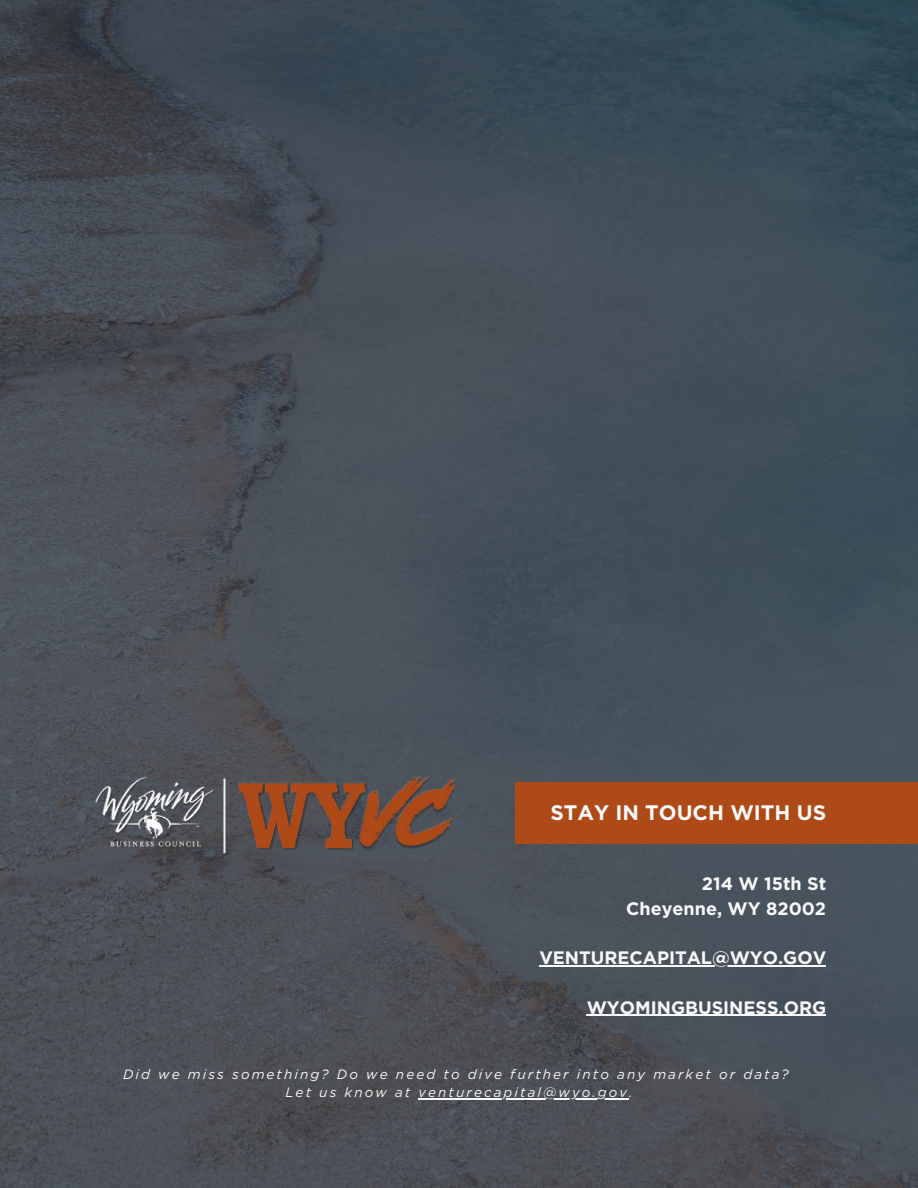
<style>
.page{position:relative;width:918px;height:1188px;background:#fff}
.page>*{position:absolute;margin:0;border:0;box-sizing:border-box;transform-origin:0 0}
.t1{font:700 21px "Gotham";color:#f9f9f9}
.t2{font:700 18px/24.8px "Gotham";color:#f9f9f9;text-align:right}
.t3{font:italic 13.5px "Gotham";letter-spacing:.155em;color:#f9f9f9}
</style>
<div class="page">
<img style="left:0;top:0;width:918px;height:1188px">
<div style="left:516px;top:783px;width:402px;height:61px;background:#ae4a18"></div>
<img style="left:92px;top:773px;width:367px;height:80px">
<hr style="left:539px;top:965px;width:287px;height:1px;background:#f9f9f9">
<hr style="left:587px;top:1015px;width:239px;height:1px;background:#f9f9f9">
<hr style="left:419px;top:1098px;width:210px;height:1px;background:#f9f9f9">
<h2 class="t1" style="left:550px;top:800px;width:277px">STAY IN TOUCH WITH US</h2>
<p class="t2" style="left:626px;top:871px;width:201px">214 W 15th St<br>Cheyenne, WY 82002</p>
<h1 class="t2" style="left:539px;top:945px;width:288px">VENTURECAPITAL@WYO.GOV</h1>
<h3 class="t2" style="left:587px;top:995px;width:241px">WYOMINGBUSINESS.ORG</h3>
<h2 class="t3" style="left:123px;top:1066px;width:667px">Did we miss something? Do we need to dive further into any market or data?</h2>
<p class="t3" style="left:285px;top:1084px;width:126px">Let us know at</p>
<p class="t3" style="left:419px;top:1084px;width:216px">venturecapital@wyo.gov.</p>
</div>
